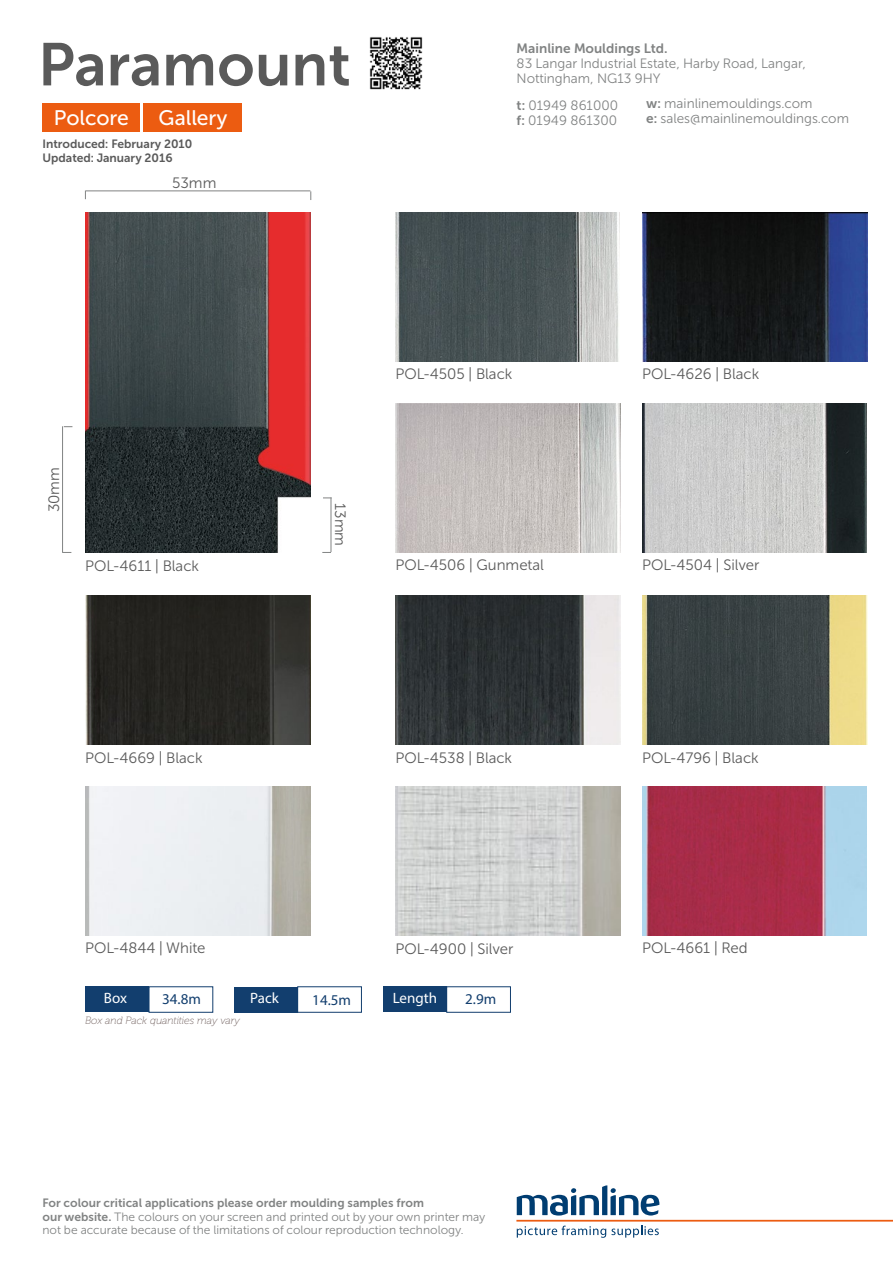
<style>
.page{position:relative;width:893px;height:1263px;background:#fff}
.page>*{position:absolute;margin:0;border:0;box-sizing:border-box;transform-origin:0 0}
.t1{font:60px "Museo Sans Cyrl 700";color:#5a5a5a}
.t2{font:21px "Museo Sans Cyrl 500";color:#fff}
.t3{font:15px "Museo Sans Cyrl 300";color:#5a5a5a}
.t4{font:15px "Myriad Pro";color:#123e6e}
.t5{font:15px "Myriad Pro";color:#fff}
.t6{font:13.5px/15px "Museo Sans Cyrl 300";color:#818383}
.t7{font:13.5px "Museo Sans Cyrl 700";color:#818383}
.t8{font:12px/13.5px "Museo Sans Cyrl 300";color:#818383}
.t9{font:12px "Museo Sans Cyrl 700";color:#818383}
.t10{font:12px/13.8px "Museo Sans Cyrl 700";color:#5a5a5a}
.t11{font:italic 10.5px "Museo 100";color:#726260}
.s1{font-family:"Museo Sans Cyrl 700"}
</style>
<div class="page">
<svg style="left:517px;top:1225px;width:142px;height:13px"></svg>
<svg style="left:517px;top:1185px;width:142px;height:30px"></svg>
<hr style="left:516px;top:1220px;width:377px;height:1px;background:#ec5c11">
<img style="left:85px;top:213px;width:225px;height:340px">
<img style="left:395px;top:213px;width:225px;height:148px">
<img style="left:395px;top:404px;width:226px;height:149px">
<img style="left:642px;top:213px;width:225px;height:148px">
<img style="left:642px;top:404px;width:224px;height:149px">
<img style="left:85px;top:595px;width:225px;height:149px">
<img style="left:395px;top:595px;width:226px;height:149px">
<img style="left:642px;top:595px;width:225px;height:149px">
<img style="left:85px;top:787px;width:225px;height:148px">
<div style="left:85px;top:986px;width:64px;height:26px;background:#123e6e"></div>
<div style="left:234px;top:987px;width:64px;height:25px;background:#123e6e"></div>
<div style="left:383px;top:986px;width:63px;height:26px;background:#123e6e"></div>
<hr style="left:86px;top:190px;width:224px;height:1px;background:#818383">
<hr style="left:62px;top:426px;width:1px;height:127px;background:#818383">
<hr style="left:331px;top:497px;width:1px;height:55px;background:#818383">
<img style="left:395px;top:787px;width:226px;height:148px">
<img style="left:642px;top:787px;width:225px;height:148px">
<img style="left:369px;top:37px;width:54px;height:53px">
<div style="left:144px;top:103px;width:98px;height:29px;background:#ec5c11"></div>
<div style="left:43px;top:103px;width:97px;height:29px;background:#ec5c11"></div>
<h1 class="t1" style="left:38px;top:31px;width:314px">Paramount</h1>
<h2 class="t2" style="left:54px;top:106px;width:76px">Polcore</h2>
<h2 class="t2" style="left:159px;top:106px;width:71px">Gallery</h2>
<p class="t10" style="left:43px;top:137px;width:151px">Introduced: February 2010<br>Updated: January 2016</p>
<p class="t3" style="left:172px;top:174px;width:46px">53mm</p>
<p class="t7" style="left:517px;top:40px;width:152px">Mainline Mouldings Ltd.</p>
<p class="t6" style="left:517px;top:56px;width:291px">83 Langar Industrial Estate, Harby Road, Langar,<br>Nottingham, NG13 9HY</p>
<p class="t6" style="left:646px;top:96px;width:204px"><span class="s1">w:</span> mainlinemouldings.com<br><span class="s1">e:</span> sales@mainlinemouldings.com</p>
<p class="t6" style="left:517px;top:98px;width:103px"><span class="s1">t:</span> 01949 861000 <span class="s1">f:</span> 01949 861300</p>
<p class="t3" style="left:46px;top:512px;width:47px;rotate:-90deg">30mm</p>
<p class="t3" style="left:85px;top:558px;width:115px">POL-4611 | Black</p>
<p class="t3" style="left:348px;top:503px;width:44px;rotate:90deg">13mm</p>
<p class="t3" style="left:395px;top:365px;width:118px">POL-4505 | Black</p>
<p class="t3" style="left:395px;top:557px;width:150px">POL-4506 | Gunmetal</p>
<p class="t3" style="left:642px;top:366px;width:119px">POL-4626 | Black</p>
<p class="t3" style="left:642px;top:557px;width:119px">POL-4504 | Silver</p>
<p class="t3" style="left:85px;top:749px;width:119px">POL-4669 | Black</p>
<p class="t3" style="left:395px;top:749px;width:118px">POL-4538 | Black</p>
<p class="t3" style="left:642px;top:749px;width:118px">POL-4796 | Black</p>
<p class="t3" style="left:85px;top:939px;width:122px">POL-4844 | White</p>
<p class="t5" style="left:104px;top:989px;width:25px">Box</p>
<p class="t4" style="left:162px;top:990px;width:40px">34.8m</p>
<p class="t5" style="left:250px;top:989px;width:30px">Pack</p>
<p class="t4" style="left:312px;top:990px;width:40px">14.5m</p>
<p class="t5" style="left:393px;top:989px;width:46px">Length</p>
<p class="t4" style="left:465px;top:989px;width:33px">2.9m</p>
<p class="t11" style="left:85px;top:1015px;width:156px">Box and Pack quantities may vary</p>
<p class="t3" style="left:395px;top:941px;width:120px">POL-4900 | Silver</p>
<p class="t3" style="left:642px;top:940px;width:107px">POL-4661 | Red</p>
<p class="t9" style="left:43px;top:1196px;width:383px">For colour critical applications please order moulding samples from</p>
<p class="t8" style="left:43px;top:1210px;width:445px"><span class="s1">our website.</span> The colours on your screen and printed out by your own printer may not be accurate because of the limitations of colour reproduction technology.</p>
</div>
